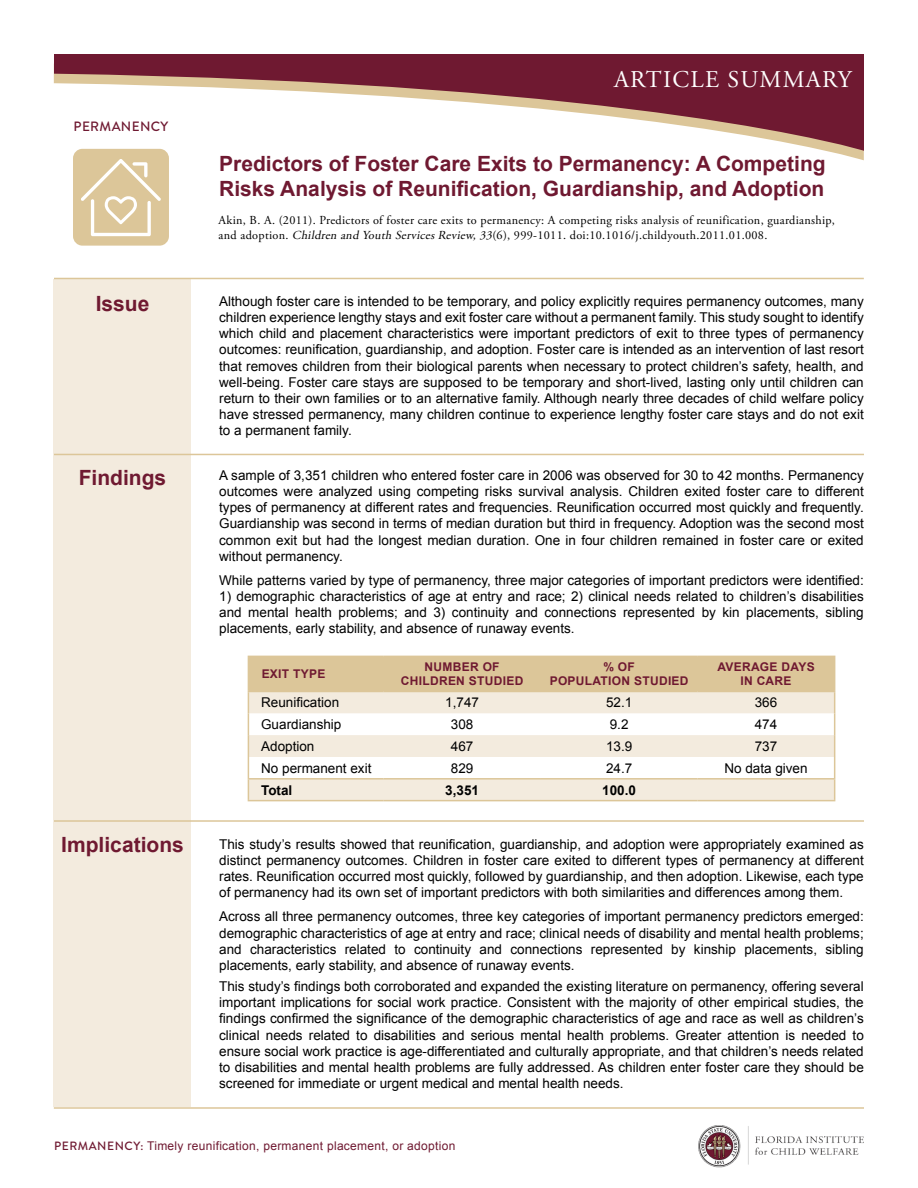
<style>
.page{position:relative;width:918px;height:1188px;background:#fff}
.page>*{position:absolute;margin:0;border:0;box-sizing:border-box;transform-origin:0 0}
.t1{font:24px "Adobe Garamond Pro";letter-spacing:.055em;color:#fff}
.Paragraph_Style_1{font:700 21px/25.5px "Arial";color:#6f1931}
.Sidebar{font:700 21px "Arial";color:#6f1931}
.Body{font:13.5px/16.2px "Arial";color:#000;text-align:justify}
.Table_Body{font:13.5px "Arial";color:#000}
.Table_Body-2{font:700 13.5px "Arial";color:#000}
.t2{font:500 13.5px "Brandon Grotesque";letter-spacing:.025em;color:#6f1931}
.Author{font:12.15px/15px "Adobe Garamond Pro";letter-spacing:.025em;color:#000}
.Table_Heading{font:700 12px/14.4px "Arial";letter-spacing:.025em;color:#6f1931;text-align:center}
.t3{font:12px "Arial";letter-spacing:.025em;color:#6f1931}
.s1{font-style:italic}
.s2{font-family:"Brandon Grotesque";font-weight:500}
</style>
<div class="page">
<svg style="left:54px;top:54px;width:810px;height:97px"></svg>
<div style="left:54px;top:279px;width:137px;height:828px;background:#f3ebde"></div>
<svg style="left:248px;top:657px;width:587px;height:143px"></svg>
<hr style="left:248px;top:800px;width:135px;height:1px;background:#dcc699">
<hr style="left:383px;top:800px;width:158px;height:1px;background:#dcc699">
<hr style="left:541px;top:800px;width:156px;height:1px;background:#dcc699">
<hr style="left:697px;top:800px;width:138px;height:1px;background:#dcc699">
<hr style="left:248px;top:656px;width:135px;height:1px;background:#dcc699">
<hr style="left:248px;top:657px;width:1px;height:34px;background:#dcc699">
<hr style="left:383px;top:656px;width:158px;height:1px;background:#dcc699">
<hr style="left:383px;top:657px;width:1px;height:34px;background:#dcc699">
<hr style="left:541px;top:656px;width:156px;height:1px;background:#dcc699">
<hr style="left:540px;top:657px;width:2px;height:34px;background:#dcc699">
<hr style="left:697px;top:656px;width:138px;height:1px;background:#dcc699">
<hr style="left:697px;top:657px;width:1px;height:34px;background:#dcc699">
<hr style="left:834px;top:657px;width:1px;height:34px;background:#dcc699">
<hr style="left:248px;top:691px;width:135px;height:1px;background:#dcc699">
<hr style="left:383px;top:691px;width:158px;height:1px;background:#dcc699">
<hr style="left:541px;top:691px;width:156px;height:1px;background:#dcc699">
<hr style="left:697px;top:691px;width:138px;height:1px;background:#dcc699">
<hr style="left:54px;top:278px;width:810px;height:1px;background:#dcc699">
<hr style="left:54px;top:454px;width:810px;height:1px;background:#dcc699">
<hr style="left:54px;top:820px;width:810px;height:2px;background:#dcc699">
<hr style="left:54px;top:1107px;width:810px;height:2px;background:#dcc699">
<img style="left:698px;top:1125px;width:166px;height:42px">
<div style="left:73px;top:149px;width:96px;height:97px;background:#dcc699;border-radius:9px"></div>
<svg style="left:81px;top:159px;width:80px;height:77px"></svg>
<p class="t2" style="left:74px;top:117px;width:96px">PERMANENCY</p>
<p class="Sidebar" style="left:96px;top:290px;width:55px">Issue</p>
<p class="Sidebar" style="left:79px;top:464px;width:89px">Findings</p>
<p class="Sidebar" style="left:61px;top:831px;width:124px">Implications</p>
<p class="t1" style="left:614px;top:65px;width:239px">ARTICLE SUMMARY</p>
<p class="Paragraph_Style_1" style="left:219px;top:151px;width:608px">Predictors of Foster Care Exits to Permanency: A Competing<br>Risks Analysis of Reunification, Guardianship, and Adoption</p>
<p class="Author" style="left:219px;top:213px;width:618px">Akin, B. A. (2011). Predictors of foster care exits to permanency: A competing risks analysis of reunification, guardianship, and adoption. <span class="s1">Children and Youth Services Review, 33</span>(6), 999-1011. doi:10.1016/j.childyouth.2011.01.008.</p>
<p class="Body" style="left:219px;top:293px;width:646px">Although foster care is intended to be temporary, and policy explicitly requires permanency outcomes, many children experience lengthy stays and exit foster care without a permanent family. This study sought to identify which child and placement characteristics were important predictors of exit to three types of permanency outcomes: reunification, guardianship, and adoption. Foster care is intended as an intervention of last resort that removes children from their biological parents when necessary to protect children’s safety, health, and well-being. Foster care stays are supposed to be temporary and short-lived, lasting only until children can return to their own families or to an alternative family. Although nearly three decades of child welfare policy have stressed permanency, many children continue to experience lengthy foster care stays and do not exit to a permanent family.</p>
<p class="Body" style="left:219px;top:467px;width:646px">A sample of 3,351 children who entered foster care in 2006 was observed for 30 to 42 months. Permanency outcomes were analyzed using competing risks survival analysis. Children exited foster care to different types of permanency at different rates and frequencies. Reunification occurred most quickly and frequently.<br>Guardianship was second in terms of median duration but third in frequency. Adoption was the second most common exit but had the longest median duration. One in four children remained in foster care or exited without permanency.</p>
<p class="Body" style="left:219px;top:572px;width:646px">While patterns varied by type of permanency, three major categories of important predictors were identified:</p>
<p class="Body" style="left:219px;top:588px;width:646px">1) demographic characteristics of age at entry and race; 2) clinical needs related to children’s disabilities and mental health problems; and 3) continuity and connections represented by kin placements, sibling placements, early stability, and absence of runaway events.</p>
<p class="Table_Heading" style="left:262px;top:667px;width:65px">EXIT TYPE</p>
<p class="Table_Heading" style="left:401px;top:660px;width:124px">NUMBER OF<br>CHILDREN STUDIED</p>
<p class="Table_Heading" style="left:550px;top:660px;width:140px">% OF<br>POPULATION STUDIED</p>
<p class="Table_Heading" style="left:717px;top:660px;width:99px">AVERAGE DAYS<br>IN CARE</p>
<p class="Table_Body" style="left:261px;top:694px;width:80px">Reunification</p>
<p class="Table_Body" style="left:445px;top:694px;width:35px">1,747</p>
<p class="Table_Body" style="left:606px;top:694px;width:28px">52.1</p>
<p class="Table_Body" style="left:755px;top:694px;width:24px">366</p>
<p class="Table_Body" style="left:261px;top:716px;width:82px">Guardianship</p>
<p class="Table_Body" style="left:451px;top:716px;width:24px">308</p>
<p class="Table_Body" style="left:610px;top:716px;width:20px">9.2</p>
<p class="Table_Body" style="left:755px;top:716px;width:24px">474</p>
<p class="Table_Body" style="left:261px;top:737px;width:55px">Adoption</p>
<p class="Table_Body" style="left:451px;top:737px;width:24px">467</p>
<p class="Table_Body" style="left:606px;top:737px;width:28px">13.9</p>
<p class="Table_Body" style="left:755px;top:737px;width:24px">737</p>
<p class="Table_Body" style="left:261px;top:759px;width:112px">No permanent exit</p>
<p class="Table_Body" style="left:451px;top:759px;width:24px">829</p>
<p class="Table_Body" style="left:606px;top:759px;width:28px">24.7</p>
<p class="Table_Body" style="left:724px;top:759px;width:85px">No data given</p>
<p class="Table_Body-2" style="left:261px;top:781px;width:33px">Total</p>
<p class="Table_Body-2" style="left:445px;top:781px;width:35px">3,351</p>
<p class="Table_Body-2" style="left:602px;top:781px;width:35px">100.0</p>
<p class="Body" style="left:219px;top:836px;width:646px">This study’s results showed that reunification, guardianship, and adoption were appropriately examined as distinct permanency outcomes. Children in foster care exited to different types of permanency at different rates. Reunification occurred most quickly, followed by guardianship, and then adoption. Likewise, each type of permanency had its own set of important predictors with both similarities and differences among them.</p>
<p class="Body" style="left:219px;top:909px;width:646px">Across all three permanency outcomes, three key categories of important permanency predictors emerged: demographic characteristics of age at entry and race; clinical needs of disability and mental health problems; and characteristics related to continuity and connections represented by kinship placements, sibling placements, early stability, and absence of runaway events.</p>
<p class="Body" style="left:219px;top:978px;width:646px">This study’s findings both corroborated and expanded the existing literature on permanency, offering several important implications for social work practice. Consistent with the majority of other empirical studies, the findings confirmed the significance of the demographic characteristics of age and race as well as children’s clinical needs related to disabilities and serious mental health problems. Greater attention is needed to ensure social work practice is age-differentiated and culturally appropriate, and that children’s needs related to disabilities and mental health problems are fully addressed. As children enter foster care they should be screened for immediate or urgent medical and mental health needs.</p>
<p class="t3" style="left:54px;top:1138px;width:403px"><span class="s2">PERMANENCY:</span> Timely reunification, permanent placement, or adoption</p>
</div>
